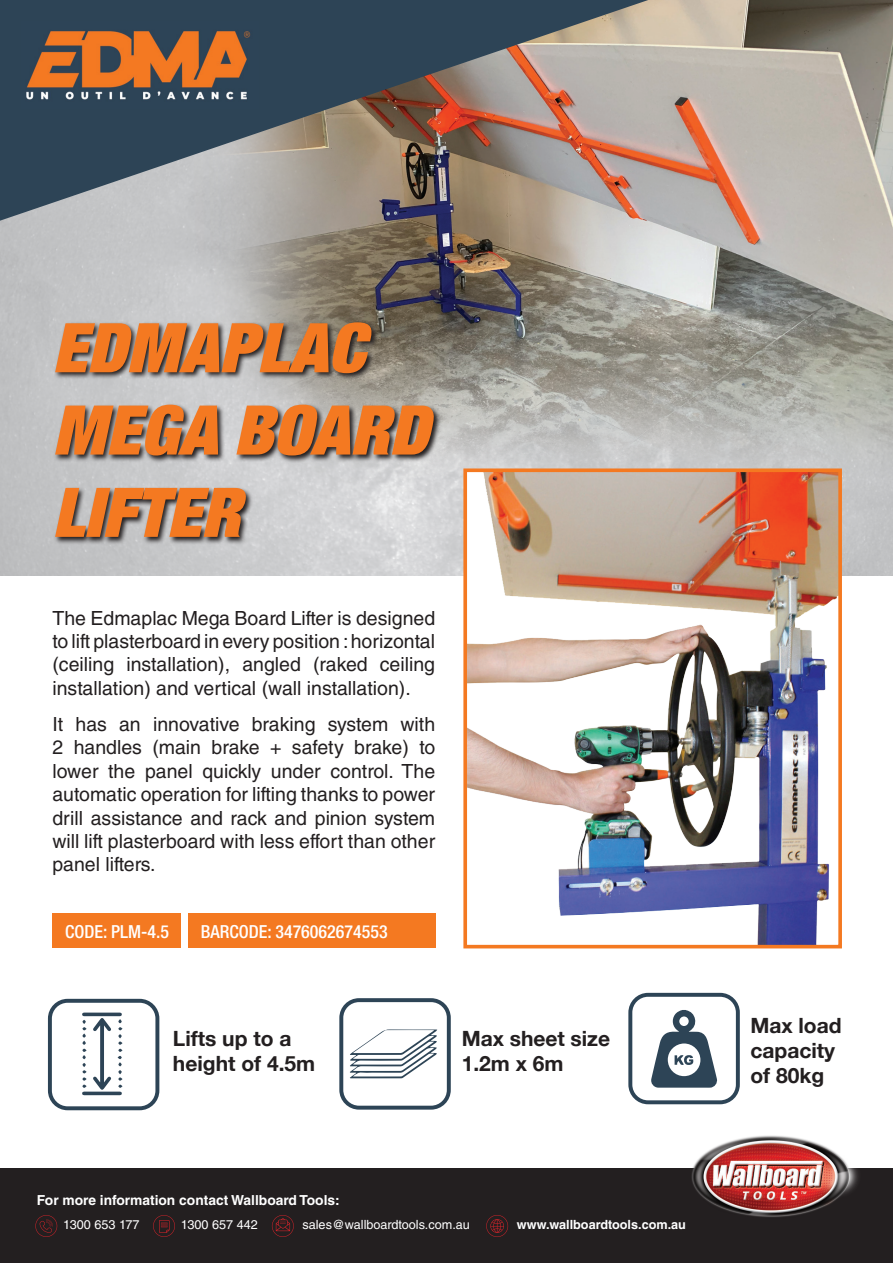
<style>
.page{position:relative;width:893px;height:1263px;background:#fff}
.page>*{position:absolute;margin:0;border:0;box-sizing:border-box;transform-origin:0 0}
.t1{font:italic 900 expanded 68.55px/82.3px "Helvetica Neue";color:#f47921}
.t2{font:700 21px/25.2px "Helvetica Neue";color:#231f20}
.t3{font:19.5px/23.4px "Helvetica LT Std";color:#231f20;text-align:justify}
.t4{font:500 condensed 18px "Helvetica Neue";color:#fff}
.t5{font:700 13.8px "Helvetica LT Std";color:#fff}
.t6{font:12.6px "Helvetica LT Std";color:#fff}
.t7{font:700 12.6px "Helvetica LT Std";color:#fff}
</style>
<div class="page">
<div style="left:0;top:1169px;width:893px;height:94px;background:#231f20"></div>
<svg style="left:35px;top:1215px;width:22px;height:22px"></svg>
<svg style="left:153px;top:1215px;width:22px;height:22px"></svg>
<svg style="left:272px;top:1215px;width:22px;height:22px"></svg>
<svg style="left:486px;top:1215px;width:22px;height:22px"></svg>
<img style="left:688px;top:1135px;width:173px;height:82px">
<img style="left:193px;top:0;width:700px;height:544px">
<svg style="left:0;top:0;width:648px;height:221px;background:#757374"></svg>
<img style="left:21px;top:22px;width:238px;height:87px">
<img style="left:462px;top:467px;width:382px;height:482px">
<svg style="left:54px;top:321px;width:388px;height:223px;background:#8c8a8a"></svg>
<div style="left:52px;top:913px;width:129px;height:34px;background:#f47921"></div>
<div style="left:188px;top:913px;width:247px;height:34px;background:#f47921"></div>
<div style="left:48px;top:999px;width:111px;height:111px;border:4px solid #2d4456;border-radius:18px"></div>
<div style="left:339px;top:998px;width:112px;height:111px;border:4px solid #2d4456;border-radius:18px"></div>
<div style="left:628px;top:993px;width:112px;height:111px;border:4px solid #2d4456;border-radius:18px"></div>
<svg style="left:82px;top:1012px;width:41px;height:83px"></svg>
<svg style="left:350px;top:1029px;width:87px;height:49px"></svg>
<svg style="left:651px;top:1010px;width:67px;height:78px"></svg>
<h1 class="t1" style="left:52px;top:305px;width:378px">EDMAPLAC<br>MEGA BOARD<br>LIFTER</h1>
<p class="t3" style="left:52px;top:606px;width:384px">The Edmaplac Mega Board Lifter is designed to lift plasterboard in every position : horizontal (ceiling installation), angled (raked ceiling installation) and vertical (wall installation).</p>
<p class="t3" style="left:52px;top:712px;width:384px">It has an innovative braking system with 2 handles (main brake + safety brake) to lower the panel quickly under control. The automatic operation for lifting thanks to power drill assistance and rack and pinion system will lift plasterboard with less effort than other panel lifters.</p>
<p class="t4" style="left:65px;top:920px;width:105px">CODE: PLM-4.5</p>
<p class="t4" style="left:201px;top:920px;width:188px">BARCODE: 3476062674553</p>
<p class="t2" style="left:173px;top:1026px;width:144px">Lifts up to a height of 4.5m</p>
<p class="t2" style="left:462px;top:1026px;width:150px">Max sheet size<br>1.2m x 6m</p>
<p class="t5" style="left:37px;top:1191px;width:304px">For more information contact Wallboard Tools:</p>
<p class="t6" style="left:63px;top:1217px;width:78px">1300 653 177</p>
<p class="t6" style="left:181px;top:1217px;width:78px">1300 657 442</p>
<p class="t6" style="left:302px;top:1217px;width:169px">sales@wallboardtools.com.au</p>
<p class="t7" style="left:517px;top:1216px;width:171px">www.wallboardtools.com.au</p>
<p class="t2" style="left:750px;top:1013px;width:93px">Max load capacity of 80kg</p>
</div>
